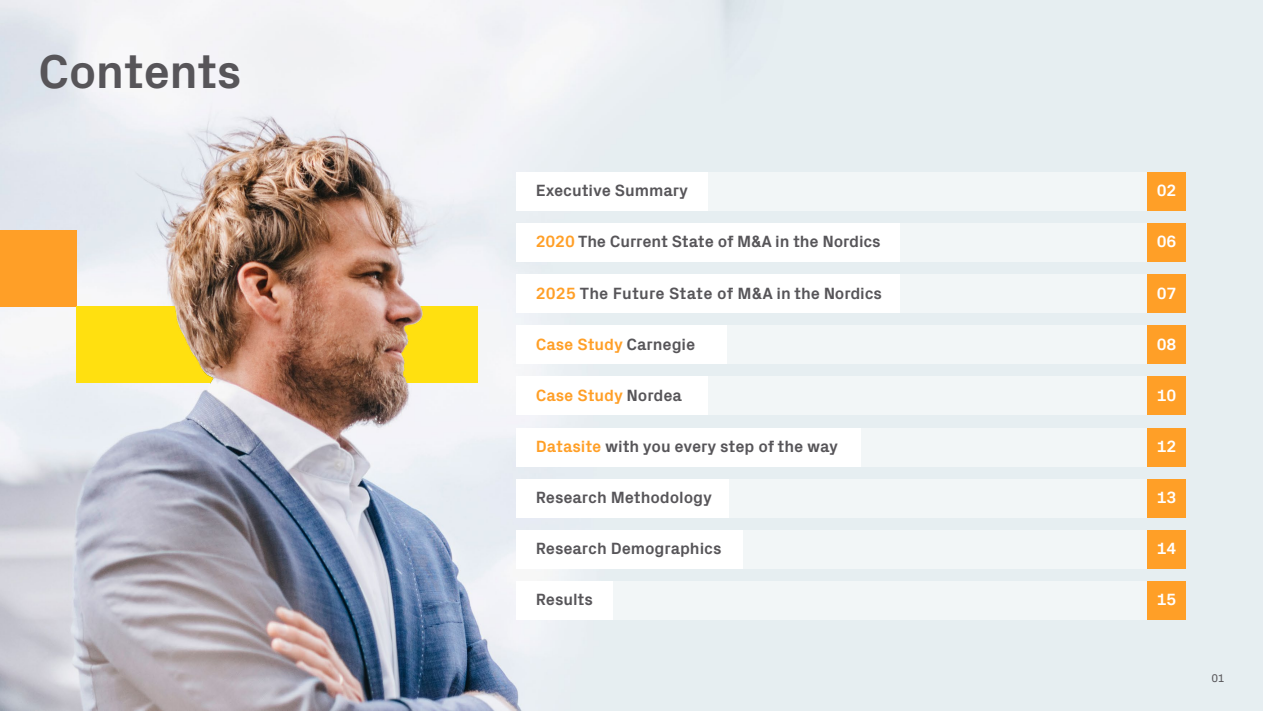
<style>
.page{position:relative;width:1263px;height:711px;background:#fff}
.page>*{position:absolute;margin:0;border:0;box-sizing:border-box;transform-origin:0 0}
.t1{font:700 48px "Px Grotesk";letter-spacing:-.015em;color:#575559}
.t2{font:700 16.5px "Px Grotesk";letter-spacing:-.005em;color:#575559}
.t3{font:700 16.5px "Px Grotesk";letter-spacing:-.005em;color:#ff9f27}
.t4{font:700 16.5px "Px Grotesk";letter-spacing:-.005em;color:#fff}
.t5{font:11.25px "Px Grotesk";color:#575559}
.s1{color:#ff9f27}
.s2{color:#575559}
</style>
<div class="page">
<img style="left:0;top:0;width:1263px;height:710px">
<div style="left:0;top:230px;width:77px;height:76px;background:#ff9f27"></div>
<div style="left:517px;top:172px;width:631px;height:38px;background:#f2f6f7"></div>
<div style="left:516px;top:172px;width:192px;height:38px;background:#fff"></div>
<div style="left:1148px;top:172px;width:38px;height:38px;background:#ff9f27"></div>
<div style="left:517px;top:427px;width:631px;height:39px;background:#f2f6f7"></div>
<div style="left:516px;top:427px;width:345px;height:39px;background:#fff"></div>
<div style="left:1148px;top:427px;width:38px;height:39px;background:#ff9f27"></div>
<div style="left:517px;top:376px;width:631px;height:39px;background:#f2f6f7"></div>
<div style="left:516px;top:376px;width:192px;height:39px;background:#fff"></div>
<div style="left:1148px;top:376px;width:38px;height:39px;background:#ff9f27"></div>
<div style="left:517px;top:325px;width:631px;height:39px;background:#f2f6f7"></div>
<div style="left:516px;top:325px;width:211px;height:39px;background:#fff"></div>
<div style="left:1148px;top:325px;width:38px;height:39px;background:#ff9f27"></div>
<div style="left:517px;top:580px;width:631px;height:39px;background:#f2f6f7"></div>
<div style="left:516px;top:580px;width:96px;height:39px;background:#fff"></div>
<div style="left:1148px;top:580px;width:38px;height:39px;background:#ff9f27"></div>
<div style="left:517px;top:223px;width:631px;height:38px;background:#f2f6f7"></div>
<div style="left:516px;top:223px;width:383px;height:38px;background:#fff"></div>
<div style="left:1148px;top:223px;width:38px;height:38px;background:#ff9f27"></div>
<div style="left:517px;top:478px;width:631px;height:39px;background:#f2f6f7"></div>
<div style="left:516px;top:478px;width:213px;height:39px;background:#fff"></div>
<div style="left:1148px;top:478px;width:38px;height:39px;background:#ff9f27"></div>
<div style="left:517px;top:274px;width:631px;height:39px;background:#f2f6f7"></div>
<div style="left:516px;top:274px;width:383px;height:39px;background:#fff"></div>
<div style="left:1148px;top:274px;width:38px;height:39px;background:#ff9f27"></div>
<div style="left:517px;top:529px;width:631px;height:39px;background:#f2f6f7"></div>
<div style="left:516px;top:529px;width:226px;height:39px;background:#fff"></div>
<div style="left:1148px;top:529px;width:38px;height:39px;background:#ff9f27"></div>
<div style="left:77px;top:306px;width:401px;height:77px;background:#ffe010"></div>
<img style="left:174px;top:306px;width:249px;height:77px">
<h1 class="t1" style="left:38px;top:36px;width:205px">Contents</h1>
<p class="t2" style="left:536px;top:179px;width:154px">Executive Summary</p>
<p class="t4" style="left:1157px;top:179px;width:21px">02</p>
<p class="t2" style="left:536px;top:230px;width:346px"><span class="s1">2020</span> The Current State of M&amp;A in the Nordics</p>
<p class="t4" style="left:1157px;top:230px;width:21px">06</p>
<p class="t2" style="left:536px;top:281px;width:348px"><span class="s1">2025</span> The Future State of M&amp;A in the Nordics</p>
<p class="t4" style="left:1157px;top:281px;width:21px">07</p>
<p class="t3" style="left:536px;top:332px;width:161px">Case Study <span class="s2">Carnegie</span></p>
<p class="t4" style="left:1157px;top:332px;width:21px">08</p>
<p class="t3" style="left:536px;top:383px;width:148px">Case Study <span class="s2">Nordea</span></p>
<p class="t4" style="left:1157px;top:383px;width:21px">10</p>
<p class="t2" style="left:536px;top:434px;width:304px"><span class="s1">Datasite</span> with you every step of the way</p>
<p class="t4" style="left:1157px;top:434px;width:21px">12</p>
<p class="t2" style="left:536px;top:485px;width:178px">Research Methodology</p>
<p class="t4" style="left:1157px;top:485px;width:21px">13</p>
<p class="t2" style="left:536px;top:536px;width:187px">Research Demographics</p>
<p class="t4" style="left:1157px;top:536px;width:21px">14</p>
<p class="t2" style="left:536px;top:587px;width:59px">Results</p>
<p class="t4" style="left:1157px;top:587px;width:21px">15</p>
<p class="t5" style="left:1211px;top:669px;width:15px">01</p>
</div>
